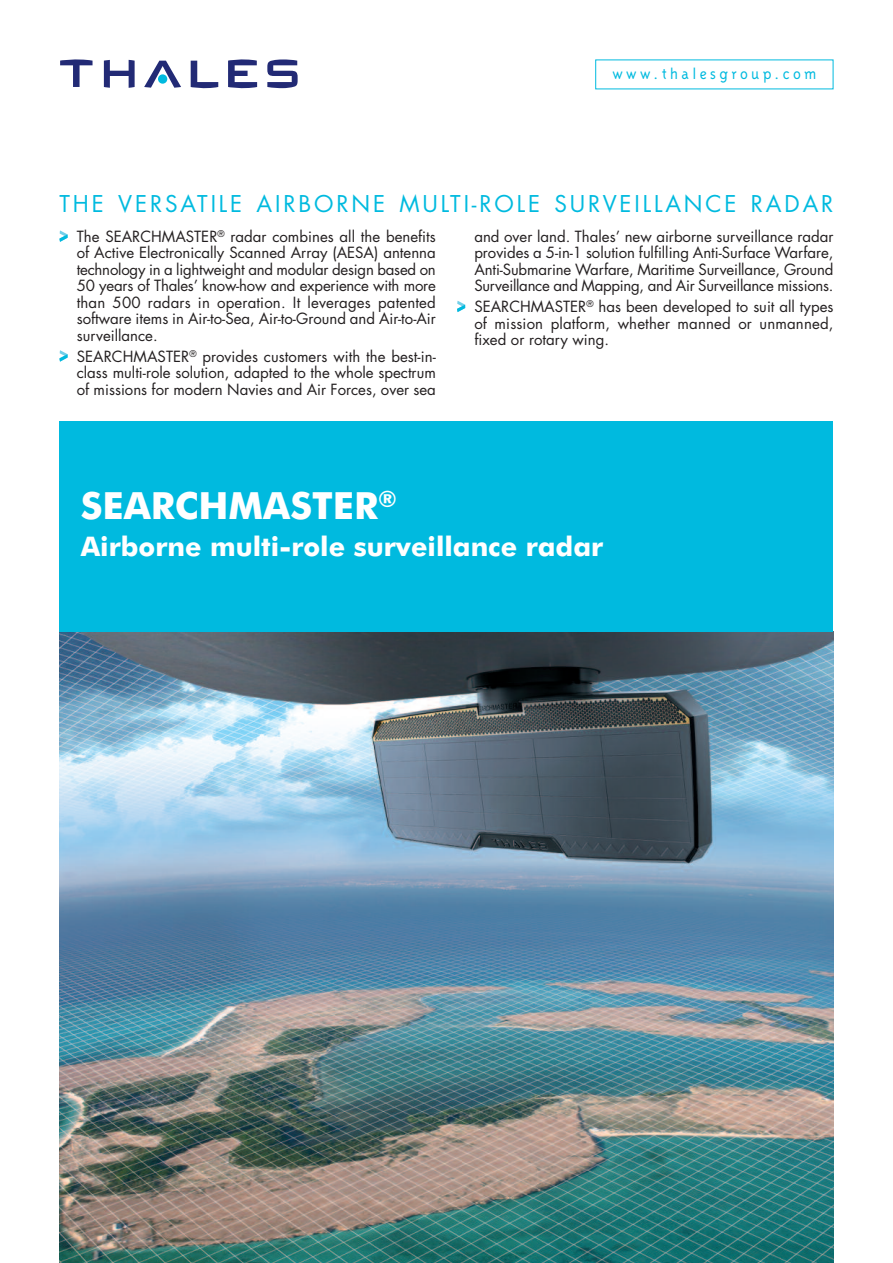
<style>
.page{position:relative;width:893px;height:1263px;background:#fff}
.page>*{position:absolute;margin:0;border:0;box-sizing:border-box;transform-origin:0 0}
.t1{font:700 37.5px "Futura BT";color:#fff}
.t2{font:700 27px "Futura BT";color:#fff}
.t3{font:22.5px "Futura";letter-spacing:.125em;color:#00badf}
.t4{font:300 16.5px "Triplex";letter-spacing:.2em;color:#00badf}
.t5{font:15px/16.5px "Futura";color:#231f20;text-align:justify}
</style>
<div class="page">
<img style="left:60px;top:631px;width:773px;height:632px">
<div style="left:60px;top:421px;width:773px;height:210px;background:#00badf"></div>
<svg style="left:59px;top:230px;width:9px;height:12px"></svg>
<svg style="left:59px;top:350px;width:9px;height:12px"></svg>
<svg style="left:457px;top:301px;width:8px;height:11px"></svg>
<svg style="left:228px;top:59px;width:29px;height:30px"></svg>
<svg style="left:191px;top:61px;width:27px;height:28px"></svg>
<svg style="left:60px;top:59px;width:33px;height:28px"></svg>
<svg style="left:104px;top:60px;width:31px;height:28px"></svg>
<svg style="left:144px;top:61px;width:37px;height:27px"></svg>
<svg style="left:267px;top:59px;width:31px;height:29px"></svg>
<p class="t4" style="left:612px;top:63px;width:206px">www.thalesgroup.com</p>
<h3 class="t3" style="left:60px;top:193px;width:775px">THE VERSATILE AIRBORNE MULTI-ROLE SURVEILLANCE RADAR</h3>
<p class="t5" style="left:77px;top:229px;width:361px">The SEARCHMASTER<sup>®</sup> radar combines all the benefits of Active Electronically Scanned Array (AESA) antenna technology in a lightweight and modular design based on 50 years of Thales’ know-how and experience with more than 500 radars in operation. It leverages patented software items in Air-to-Sea, Air-to-Ground and Air-to-Air surveillance.</p>
<p class="t5" style="left:77px;top:349px;width:361px">SEARCHMASTER<sup>®</sup> provides customers with the best-in&shy;class multi-role solution, adapted to the whole spectrum of missions for modern Navies and Air Forces, over sea</p>
<p class="t5" style="left:474px;top:229px;width:361px">and over land. Thales’ new airborne surveillance radar provides a 5-in-1 solution fulfilling Anti-Surface Warfare, Anti-Submarine Warfare, Maritime Surveillance, Ground Surveillance and Mapping, and Air Surveillance missions.</p>
<p class="t5" style="left:474px;top:300px;width:361px">SEARCHMASTER<sup>®</sup> has been developed to suit all types of mission platform, whether manned or unmanned, fixed or rotary wing.</p>
<h1 class="t1" style="left:81px;top:490px;width:318px">SEARCHMASTER<sup>®</sup></h1>
<h2 class="t2" style="left:81px;top:536px;width:524px">Airborne multi-role surveillance radar</h2>
</div>
